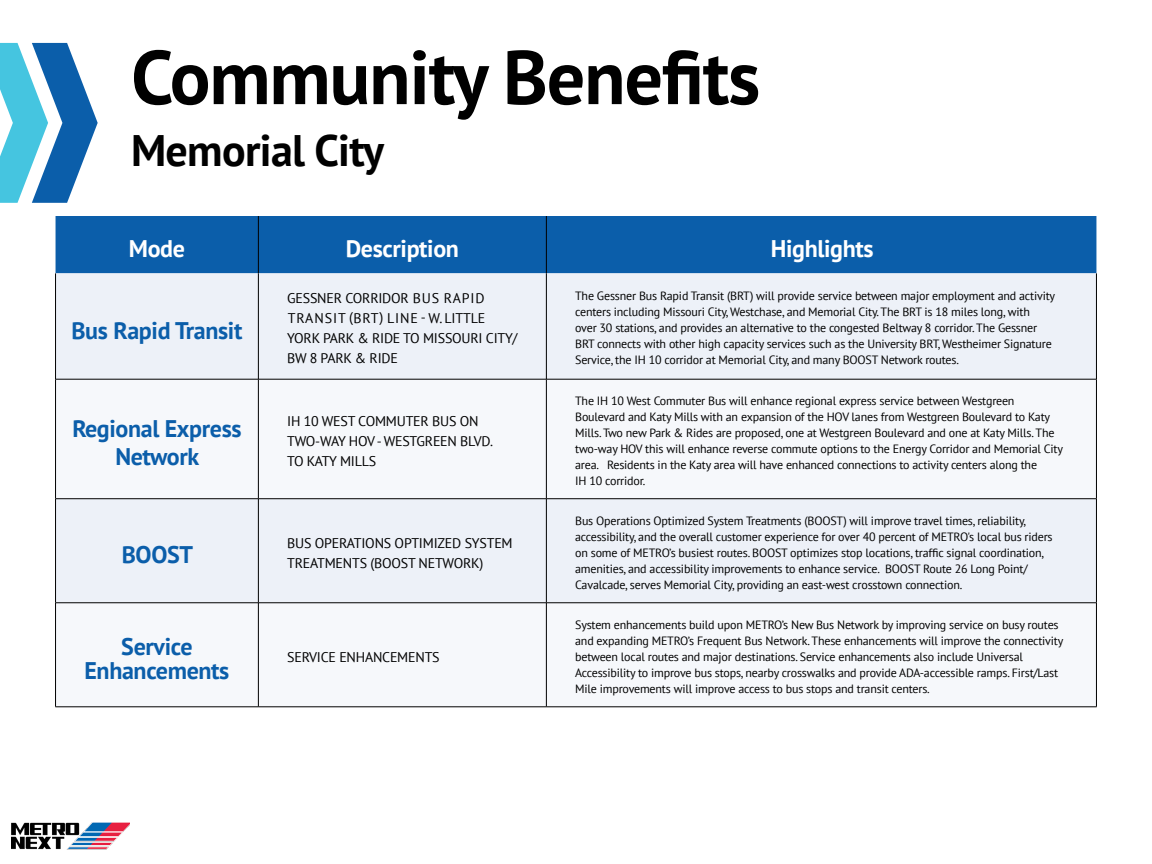
<style>
.page{position:relative;width:1152px;height:864px;background:#fff}
.page>*{position:absolute;margin:0;border:0;box-sizing:border-box;transform-origin:0 0}
.t1{font:700 76px "PT Sans";letter-spacing:-.015em;color:#000}
.t2{font:700 44px "PT Sans";letter-spacing:-.015em;color:#000}
.t3{font:700 24px/28px "PT Sans";letter-spacing:-.015em;color:#0b5eaa;text-align:center}
.t4{font:700 24px "PT Sans";letter-spacing:-.015em;color:#fff}
.t5{font:14px/20px "PT Sans";letter-spacing:-.015em;color:#000}
.t6{font:12px/16px "PT Sans";letter-spacing:-.015em;color:#000}
</style>
<div class="page">
<img style="left:12px;top:822px;width:118px;height:28px">
<svg style="left:0;top:43px;width:98px;height:160px"></svg>
<div style="left:56px;top:216px;width:1040px;height:57px;background:#0b5eaa"></div>
<div style="left:56px;top:273px;width:1040px;height:106px;background:#edf1f8"></div>
<svg style="left:56px;top:380px;width:1040px;height:327px;fill:#f6f8fb"></svg>
<hr style="left:258px;top:216px;width:1px;height:57px;background:#000">
<hr style="left:546px;top:216px;width:1px;height:57px;background:#000">
<hr style="left:55px;top:273px;width:1px;height:106px;background:#000">
<hr style="left:258px;top:273px;width:1px;height:106px;background:#000">
<hr style="left:546px;top:273px;width:1px;height:106px;background:#000">
<hr style="left:1096px;top:273px;width:1px;height:106px;background:#000">
<hr style="left:55px;top:379px;width:203px;height:1px;background:#000">
<hr style="left:55px;top:379px;width:1px;height:120px;background:#000">
<hr style="left:258px;top:379px;width:288px;height:1px;background:#000">
<hr style="left:258px;top:379px;width:1px;height:120px;background:#000">
<hr style="left:546px;top:379px;width:551px;height:1px;background:#000">
<hr style="left:546px;top:379px;width:1px;height:120px;background:#000">
<hr style="left:1096px;top:379px;width:1px;height:120px;background:#000">
<hr style="left:55px;top:499px;width:203px;height:1px;background:#000">
<hr style="left:55px;top:499px;width:1px;height:104px;background:#000">
<hr style="left:258px;top:499px;width:288px;height:1px;background:#000">
<hr style="left:258px;top:499px;width:1px;height:104px;background:#000">
<hr style="left:546px;top:499px;width:551px;height:1px;background:#000">
<hr style="left:546px;top:499px;width:1px;height:104px;background:#000">
<hr style="left:1096px;top:499px;width:1px;height:104px;background:#000">
<hr style="left:55px;top:603px;width:203px;height:1px;background:#000">
<hr style="left:55px;top:603px;width:1px;height:104px;background:#000">
<hr style="left:258px;top:603px;width:288px;height:1px;background:#000">
<hr style="left:258px;top:603px;width:1px;height:104px;background:#000">
<hr style="left:546px;top:603px;width:551px;height:1px;background:#000">
<hr style="left:546px;top:603px;width:1px;height:104px;background:#000">
<hr style="left:1096px;top:603px;width:1px;height:104px;background:#000">
<hr style="left:55px;top:707px;width:203px;height:1px;background:#000">
<hr style="left:258px;top:707px;width:288px;height:1px;background:#000">
<hr style="left:546px;top:707px;width:551px;height:1px;background:#000">
<h1 class="t1" style="left:131px;top:27px;width:631px">Community Benefits</h1>
<h2 class="t2" style="left:131px;top:122px;width:255px">Memorial City</h2>
<h3 class="t4" style="left:129px;top:233px;width:58px">Mode</h3>
<h3 class="t4" style="left:346px;top:233px;width:115px">Description</h3>
<h3 class="t4" style="left:771px;top:233px;width:104px">Highlights</h3>
<h3 class="t3" style="left:71px;top:316px;width:172px">Bus Rapid Transit</h3>
<p class="t5" style="left:287px;top:288px;width:232px">GESSNER CORRIDOR BUS RAPID<br>TRANSIT (BRT) LINE - W. LITTLE<br>YORK PARK &amp; RIDE TO MISSOURI CITY/<br>BW 8 PARK &amp; RIDE</p>
<p class="t6" style="left:575px;top:288px;width:482px">The Gessner Bus Rapid Transit (BRT) will provide service between major employment and activity centers including Missouri City, Westchase, and Memorial City. The BRT is 18 miles long, with<br>over 30 stations, and provides an alternative to the congested Beltway 8 corridor. The Gessner BRT connects with other high capacity services such as the University BRT, Westheimer Signature Service, the IH 10 corridor at Memorial City, and many BOOST Network routes.</p>
<h3 class="t3" style="left:72px;top:414px;width:171px">Regional Express<br>Network</h3>
<p class="t5" style="left:287px;top:411px;width:207px">IH 10 WEST COMMUTER BUS ON<br>TWO-WAY HOV - WESTGREEN BLVD.<br>TO KATY MILLS</p>
<h3 class="t3" style="left:122px;top:540px;width:73px">BOOST</h3>
<p class="t5" style="left:287px;top:533px;width:227px">BUS OPERATIONS OPTIMIZED SYSTEM<br>TREATMENTS (BOOST NETWORK)</p>
<h3 class="t3" style="left:84px;top:634px;width:146px;line-height:24px">Service<br>Enhancements</h3>
<p class="t5" style="left:287px;top:647px;width:154px">SERVICE ENHANCEMENTS</p>
<p class="t6" style="left:575px;top:393px;width:489px">The IH 10 West Commuter Bus will enhance regional express service between Westgreen Boulevard and Katy Mills with an expansion of the HOV lanes from Westgreen Boulevard to Katy Mills. Two new Park &amp; Rides are proposed, one at Westgreen Boulevard and one at Katy Mills. The two-way HOV this will enhance reverse commute options to the Energy Corridor and Memorial City area. Residents in the Katy area will have enhanced connections to activity centers along the<br>IH 10 corridor.</p>
<p class="t6" style="left:575px;top:512px;width:479px">Bus Operations Optimized System Treatments (BOOST) will improve travel times, reliability, accessibility, and the overall customer experience for over 40 percent of METRO's local bus riders on some of METRO’s busiest routes. BOOST optimizes stop locations, traffic signal coordination, amenities, and accessibility improvements to enhance service. BOOST Route 26 Long Point/ Cavalcade, serves Memorial City, providing an east-west crosstown connection.</p>
<p class="t6" style="left:575px;top:616px;width:490px">System enhancements build upon METRO’s New Bus Network by improving service on busy routes and expanding METRO’s Frequent Bus Network. These enhancements will improve the connectivity between local routes and major destinations. Service enhancements also include Universal Accessibility to improve bus stops, nearby crosswalks and provide ADA-accessible ramps. First/Last Mile improvements will improve access to bus stops and transit centers.</p>
</div>
